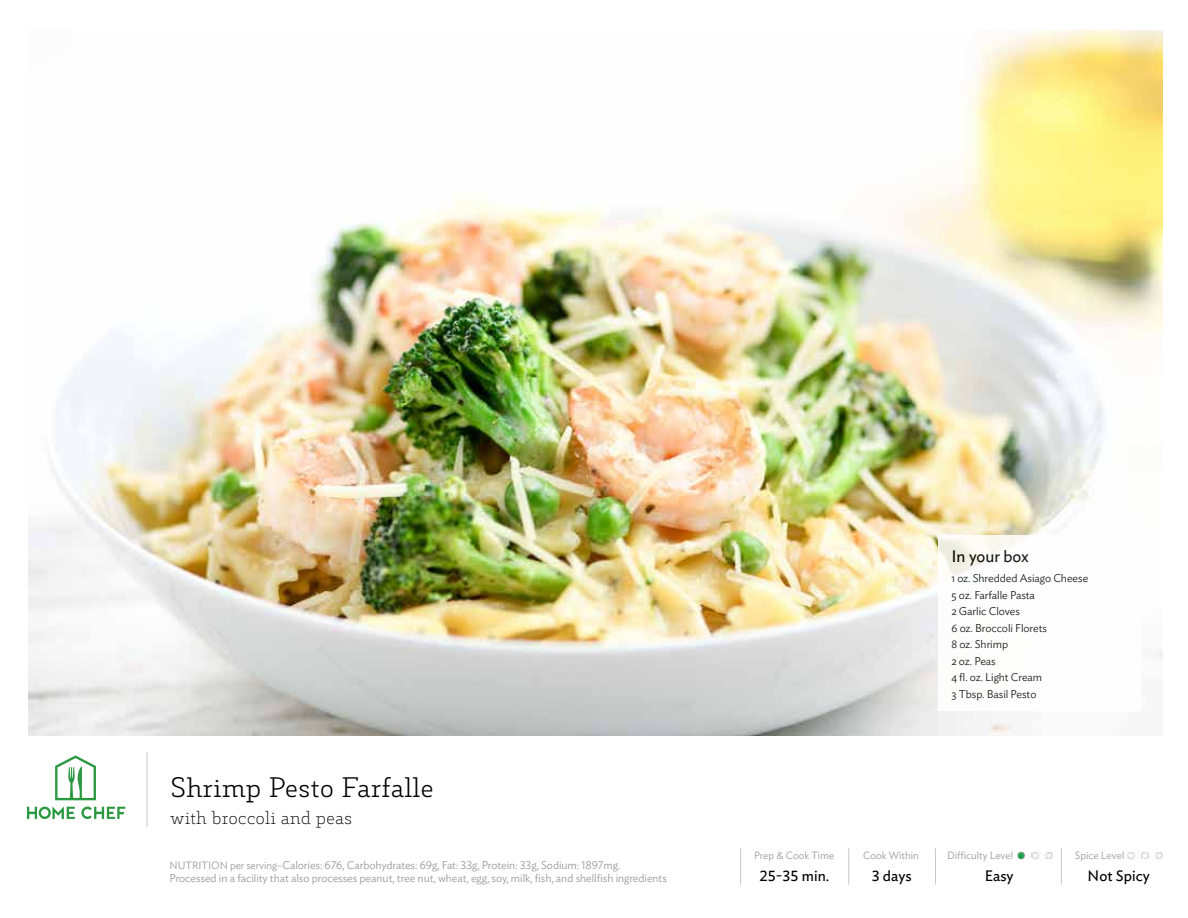
<style>
.page{position:relative;width:1188px;height:918px;background:#fff}
.page>*{position:absolute;margin:0;border:0;box-sizing:border-box;transform-origin:0 0}
.t1{font:300 27px "Decour";color:#000}
.t2{font:200 18px "Decour";color:#000}
.t3{font:16.5px "Ideal Sans";letter-spacing:-.005em;color:#000}
.t4{font:15px "Ideal Sans";color:#000}
.t5{font:300 11.25px/13.5px "Ideal Sans";letter-spacing:-.005em;color:#9a9a9a}
.t6{font:300 11.25px/16.5px "Ideal Sans";letter-spacing:-.005em;color:#000}
.t7{font:300 10.5px "Ideal Sans";color:#9a9a9a}
.s1{font-size:10.5px}
</style>
<div class="page">
<img style="left:28px;top:31px;width:1134px;height:704px">
<svg style="left:27px;top:807px;width:98px;height:12px"></svg>
<svg style="left:55px;top:755px;width:41px;height:45px"></svg>
<hr style="left:848px;top:848px;width:1px;height:36px;background:#c7c6c5">
<hr style="left:935px;top:848px;width:1px;height:36px;background:#c7c6c5">
<hr style="left:1061px;top:848px;width:1px;height:36px;background:#c7c6c5">
<hr style="left:740px;top:848px;width:1px;height:36px;background:#c7c6c5">
<hr style="left:147px;top:752px;width:1px;height:75px;background:#c7c6c5">
<div style="left:938px;top:535px;width:203px;height:176px;background:#fff"></div>
<img style="left:1018px;top:852px;width:34px;height:7px">
<img style="left:1128px;top:852px;width:34px;height:7px">
<h3 class="t3" style="left:951px;top:544px;width:79px">In your box</h3>
<p class="t6" style="left:951px;top:569px;width:138px">1 oz. Shredded Asiago Cheese<br>5 oz. Farfalle Pasta<br>2 Garlic Cloves<br>6 oz. Broccoli Florets<br>8 oz. Shrimp<br>2 oz. Peas<br>4 fl. oz. Light Cream<br>3 Tbsp. Basil Pesto</p>
<h1 class="t1" style="left:170px;top:772px;width:265px">Shrimp Pesto Farfalle</h1>
<h2 class="t2" style="left:170px;top:807px;width:184px">with broccoli and peas</h2>
<p class="t5" style="left:170px;top:857px;width:499px"><span class="s1">NUTRITION per serving–</span>Calories: 676, Carbohydrates: 69g, Fat: 33g, Protein: 33g, Sodium: 1897mg.<br>Processed in a facility that also processes peanut, tree nut, wheat, egg, soy, milk, fish, and shellfish ingredients</p>
<h3 class="t4" style="left:759px;top:865px;width:71px">25-35 min.</h3>
<h3 class="t4" style="left:872px;top:864px;width:41px">3 days</h3>
<h3 class="t4" style="left:985px;top:865px;width:30px">Easy</h3>
<h3 class="t4" style="left:1088px;top:865px;width:64px">Not Spicy</h3>
<p class="t7" style="left:754px;top:847px;width:82px">Prep &amp; Cook Time</p>
<p class="t7" style="left:863px;top:847px;width:57px">Cook Within</p>
<p class="t7" style="left:947px;top:847px;width:68px">Difficulty Level</p>
<p class="t7" style="left:1075px;top:847px;width:51px">Spice Level</p>
</div>
